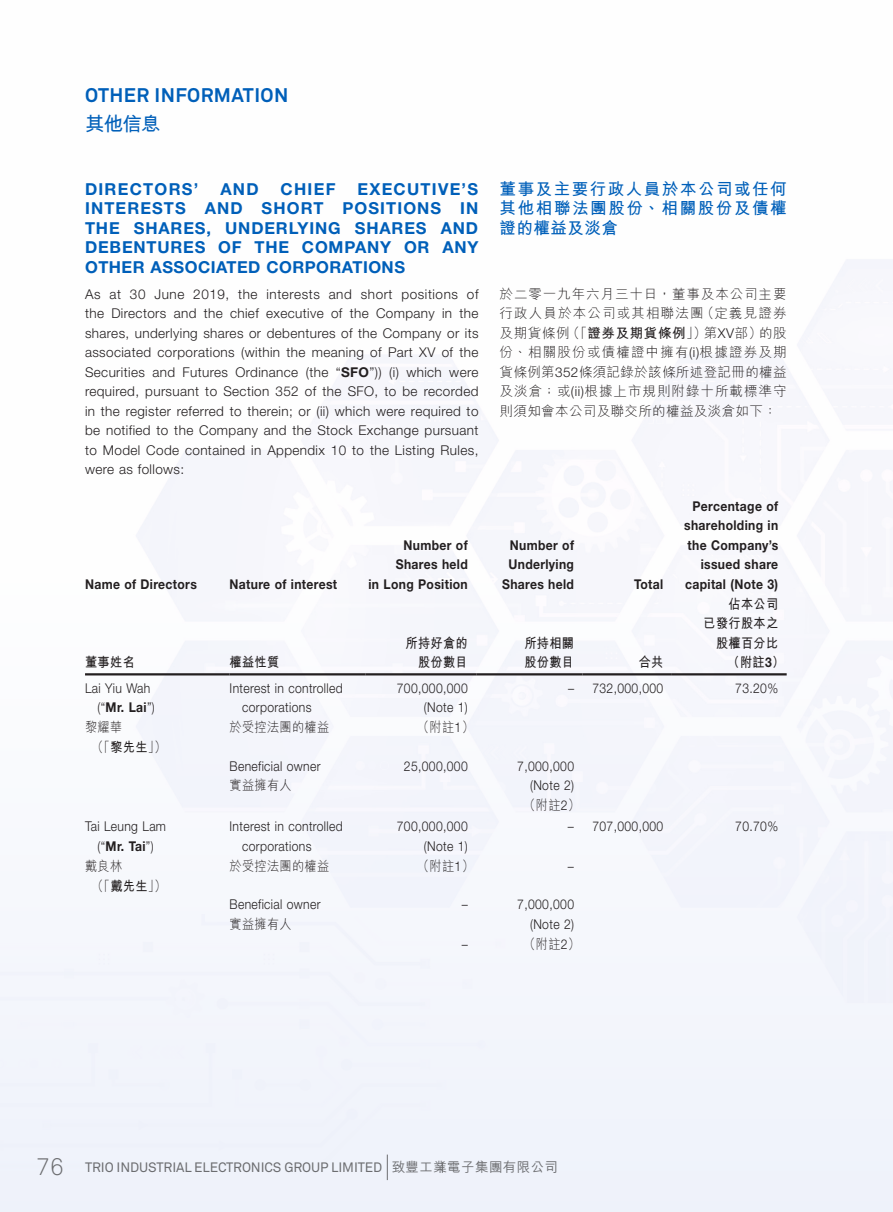
<style>
.page{position:relative;width:893px;height:1212px;background:#f7f8fc}
.page>*{position:absolute;margin:0;border:0;box-sizing:border-box;transform-origin:0 0}
.t1{font:700 19.5px "Akkurat Pro";letter-spacing:.02em;color:#005fb9}
.t2{font:700 19.5px "M Hei HK";color:#005fb9}
.t3{font:700 16.5px "Helvetica Neue LT Std";letter-spacing:.05em;color:#005fb9}
.t4{font:700 16.5px/19.5px "M Hei HK";letter-spacing:.095em;color:#005fb9;text-align:justify}
.t5{font:700 16.5px "Helvetica Neue LT Std";letter-spacing:.03em;color:#005fb9}
.t6{font:300 13.5px/19.5px "Helvetica Neue LT Std";letter-spacing:.03em;color:#231f20;text-align:justify}
.t7{font:300 13.5px/19.5px "Helvetica Neue LT Std";letter-spacing:.03em;color:#231f20;text-align:right;scale:.9 1}
.t8{font:700 13.5px/19.5px "Helvetica Neue LT Std";letter-spacing:.03em;color:#231f20;text-align:right;scale:.9 1}
.t9{font:300 13.5px/19.5px "M Hei HK";letter-spacing:.03em;color:#231f20;text-align:justify}
.t10{font:300 13.5px/19.5px "M Hei HK";letter-spacing:.03em;color:#231f20;scale:.9 1}
.t11{font:13.5px "Akkurat Pro";letter-spacing:-.01em;color:#6c6d70}
.t12{font:700 13.5px/19.5px "M Hei HK";letter-spacing:.03em;color:#231f20;text-align:right;scale:.9 1}
.s1{font-weight:700}
.s2{font-family:"Helvetica Neue LT Std"}
.s3{font-family:"Akkurat Light Pro";font-size:24px}
.s4{font-family:"M Hei HK";font-weight:500}
</style>
<div class="page">
<svg style="left:387px;top:1154px;width:1px;height:26px"></svg>
<hr style="left:85px;top:673px;width:145px;height:2px;background:#231f20">
<hr style="left:230px;top:673px;width:136px;height:2px;background:#231f20">
<hr style="left:366px;top:673px;width:110px;height:2px;background:#231f20">
<hr style="left:476px;top:673px;width:107px;height:2px;background:#231f20">
<hr style="left:583px;top:673px;width:89px;height:2px;background:#231f20">
<hr style="left:672px;top:673px;width:115px;height:2px;background:#231f20">
<h1 class="t1" style="left:85px;top:83px;width:205px">OTHER INFORMATION</h1>
<h1 class="t2" style="left:85px;top:109px;width:77px">其他信息</h1>
<p class="t3" style="left:85px;top:179px;width:58px">DIRECTO</p>
<p class="t3" style="left:169px;top:179px;width:31px">RS’</p>
<p class="t3" style="left:220px;top:179px;width:40px">AND</p>
<p class="t3" style="left:281px;top:179px;width:56px">CHIEF</p>
<p class="t3" style="left:357px;top:179px;width:49px">EXECUTIV</p>
<p class="t3" style="left:450px;top:179px;width:30px">E’S</p>
<p class="t3" style="left:85px;top:198px;width:11px">INT</p>
<p class="t3" style="left:116px;top:198px;width:276px">ERESTS AND SHORT POSITION</p>
<p class="t3" style="left:431px;top:198px;width:39px">S IN</p>
<p class="t3" style="left:85px;top:218px;width:13px">The</p>
<p class="t3" style="left:134px;top:218px;width:166px">SHARES, UN DERLYIN</p>
<p class="t3" style="left:328px;top:218px;width:151px">G SHARES AND</p>
<p class="t3" style="left:85px;top:237px;width:61px">DEBENTU</p>
<p class="t3" style="left:170px;top:237px;width:210px">RES OF THE COMPANY</p>
<p class="t3" style="left:404px;top:237px;width:64px">OR ANY</p>
<p class="t3" style="left:85px;top:257px;width:111px">OTHER ASSOCI</p>
<p class="t5" style="left:216px;top:257px;width:148px">ATED CORPORATION</p>
<p class="t3" style="left:394px;top:257px;width:12px">S</p>
<p class="t6" style="left:85px;top:284px;width:395px">As at 30 June 2019, the interests and short positions of the Directors and the chief executive of the Company in the shares, underlying shares or debentures of the Company or its associated corporations (within the meaning of Part XV of the Securities and Futures Ordinance (the “<span class="s1">SFO</span>”)) (i) which were required, pursuant to Section 352 of the SFO, to be recorded in the register referred to therein; or (ii) which were required to be notified to the Company and the Stock Exchange pursuant to Model Code contained in Appendix 10 to the Listing Rules, were as follows:</p>
<p class="t4" style="left:500px;top:178px;width:289px">董事及主要行政人員於本公司或任何其他相聯法團股份、相關股份及債權證的權益及淡倉</p>
<p class="t9" style="left:500px;top:283px;width:289px">於二零一九年六月三十日，董事及本公司主要行政人員於本公司或其相聯法團（定義見證券及期貨條例（「<span class="s1">證券及期貨條例</span>」）第<span class="s2">XV</span>部）的股份、相關股份或債權證中擁有<span class="s2">(i)</span>根據證券及期貨條例第<span class="s2">352</span>條須記錄於該條所述登記冊的權益及淡倉；或<span class="s2">(ii)</span>根據上市規則附錄十所載標準守則須知會本公司及聯交所的權益及淡倉如下：</p>
<p class="t8" style="left:85px;top:574px;width:126px">Name of Directors</p>
<p class="t8" style="left:230px;top:574px;width:121px">Nature of interest</p>
<p class="t12" style="left:85px;top:652px;width:57px">董事姓名</p>
<p class="t12" style="left:230px;top:652px;width:57px">權益性質</p>
<p class="t8" style="left:368px;top:535px;width:112px">Number of<br>Shares held<br>in Long Position</p>
<p class="t8" style="left:502px;top:535px;width:81px;text-align:center">Number of<br>Underlying<br>Shares held</p>
<p class="t12" style="left:406px;top:632px;width:71px">所持好倉的股份數目</p>
<p class="t12" style="left:524px;top:632px;width:57px;text-align:left">所持相關股份數目</p>
<p class="t8" style="left:634px;top:574px;width:34px">Total</p>
<p class="t12" style="left:639px;top:652px;width:29px">合共</p>
<p class="t8" style="left:684px;top:496px;width:106px">Percentage of shareholding in the Company’s issued share capital (Note 3)</p>
<p class="t12" style="left:729px;top:593px;width:57px">佔本公司</p>
<p class="t12" style="left:704px;top:613px;width:84px">已發行股本之</p>
<p class="t12" style="left:716px;top:632px;width:71px">股權百分比</p>
<p class="t12" style="left:727px;top:651px;width:65px">（附註<span class="s2">3</span>）</p>
<p class="t7" style="left:98px;top:678px;width:65px;text-align:left;text-indent:-12px">Lai Yiu Wah (“<span class="s1">Mr. Lai</span>”)</p>
<p class="t7" style="left:242px;top:678px;width:113px;text-align:left;text-indent:-12px">Interest in controlled corporations</p>
<p class="t7" style="left:397px;top:678px;width:80px">700,000,000 (Note 1)</p>
<p class="t7" style="left:568px;top:678px;width:107px">– 732,000,000</p>
<p class="t7" style="left:735px;top:678px;width:49px">73.20%</p>
<p class="t10" style="left:91px;top:717px;width:85px;text-indent:-6px">黎耀華<br>（「<span class="s1">黎先生</span>」）</p>
<p class="t10" style="left:230px;top:717px;width:112px">於受控法團的權益</p>
<p class="t10" style="left:417px;top:717px;width:65px">（附註<span class="s2">1</span>）</p>
<p class="t7" style="left:230px;top:756px;width:103px">Beneficial owner</p>
<p class="t10" style="left:230px;top:775px;width:71px">實益擁有人</p>
<p class="t7" style="left:404px;top:756px;width:72px">25,000,000</p>
<p class="t7" style="left:517px;top:756px;width:65px">7,000,000 (Note 2)</p>
<p class="t10" style="left:523px;top:795px;width:65px">（附註<span class="s2">2</span>）</p>
<p class="t7" style="left:85px;top:816px;width:92px;text-align:center">Tai Leung Lam (“<span class="s1">Mr. Tai</span>”)</p>
<p class="t7" style="left:242px;top:816px;width:113px;text-align:left;text-indent:-12px">Interest in controlled corporations</p>
<p class="t7" style="left:397px;top:816px;width:80px">700,000,000 (Note 1)</p>
<p class="t7" style="left:568px;top:816px;width:107px">– 707,000,000</p>
<p class="t7" style="left:735px;top:816px;width:49px">70.70%</p>
<p class="t10" style="left:91px;top:856px;width:85px;text-indent:-6px">戴良林<br>（「<span class="s1">戴先生</span>」）</p>
<p class="t10" style="left:230px;top:856px;width:112px">於受控法團的權益</p>
<p class="t10" style="left:417px;top:856px;width:65px">（附註<span class="s2">1</span>）</p>
<p class="t7" style="left:568px;top:856px;width:8px">–</p>
<p class="t7" style="left:230px;top:895px;width:103px">Beneficial owner</p>
<p class="t10" style="left:230px;top:914px;width:71px">實益擁有人</p>
<p class="t7" style="left:462px;top:895px;width:8px">–</p>
<p class="t7" style="left:517px;top:895px;width:65px">7,000,000 (Note 2)</p>
<p class="t7" style="left:462px;top:934px;width:8px">–</p>
<p class="t10" style="left:523px;top:934px;width:65px">（附註<span class="s2">2</span>）</p>
<p class="t11" style="left:37px;top:1159px;width:523px"><span class="s3">76</span> TRIO INDUSTRIAL ELECTRONICS GROUP LIMITED <span class="s4">致豐工業電子集團有限公司</span></p>
</div>
